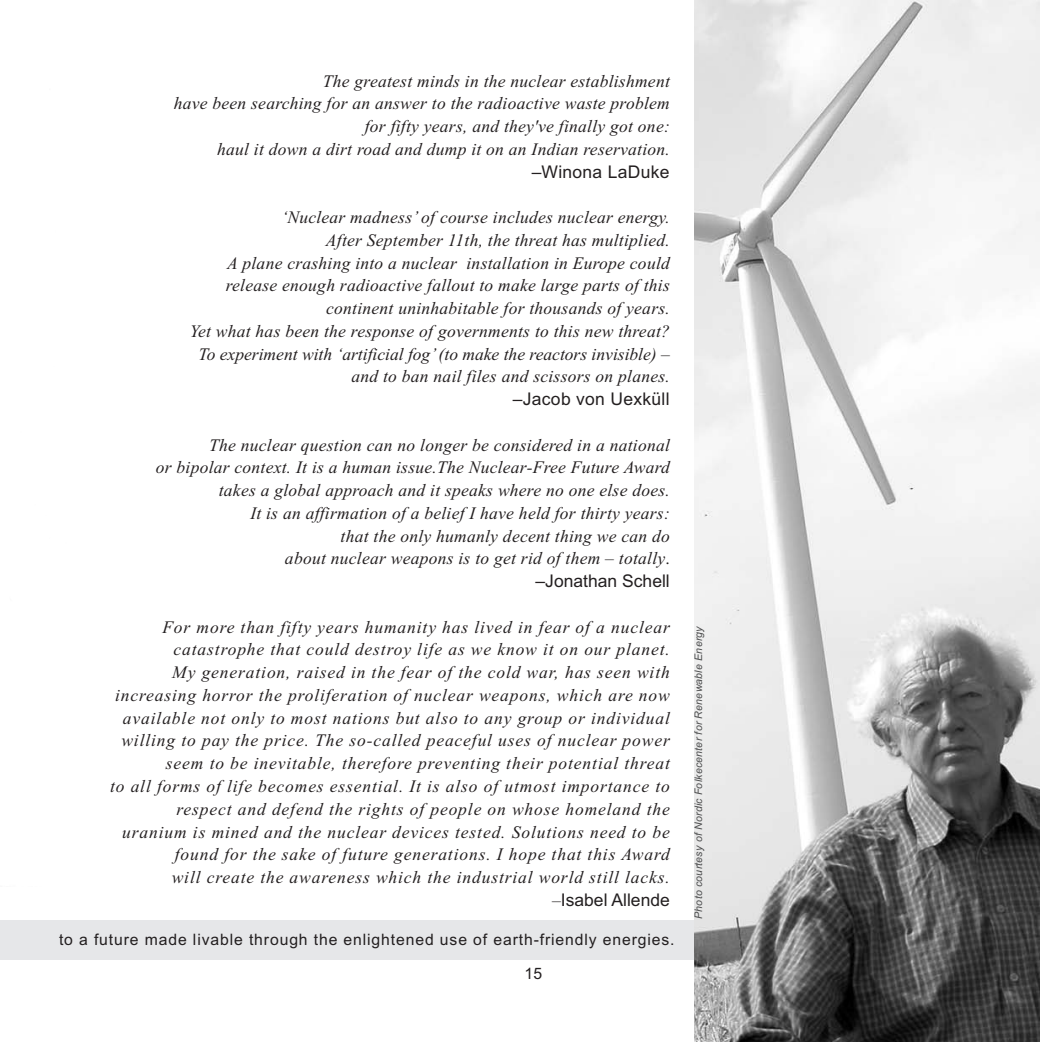
<style>
.page{position:relative;width:1042px;height:1042px;background:#fff}
.page>*{position:absolute;margin:0;border:0;box-sizing:border-box;transform-origin:0 0}
.t1{font:italic 17.5px/22.8px "Times New Roman";letter-spacing:.015em;color:#231f20;text-align:right}
.t2{font:italic 17.5px/22.8px "Times New Roman";letter-spacing:.05em;color:#231f20;text-align:right}
.t3{font:15.75px/33.8px "Arial";letter-spacing:.055em;color:#231f20}
.t4{font:italic 10.5px "Arial";letter-spacing:.02em;color:#4b4c4d}
.s1{font-family:"Arial"}
.s2{font-family:"Arial";font-style:normal}
.s3{font-style:normal}
</style>
<div class="page">
<div style="left:0;top:919px;width:723px;height:40px;background:#e6e7e9"></div>
<img style="left:694px;top:0;width:346px;height:1042px">
<p class="t1" style="left:174px;top:69px;width:498px">The greatest minds in the nuclear establishment<br>have been searching for an answer to the radioactive waste problem for fifty years, and they've finally got one:<br>haul it down a dirt road and dump it on an Indian reservation. <span class="s1">–</span><span class="s2">Winona LaDuke</span></p>
<p class="t1" style="left:190px;top:206px;width:482px">‘Nuclear madness’ of course includes nuclear energy.<br>After September 11th, the threat has multiplied.<br>A plane crashing into a nuclear installation in Europe could release enough radioactive fallout to make large parts of this continent uninhabitable for thousands of years.<br>Yet what has been the response of governments to this new threat?<br>To experiment with ‘artificial fog’ (to make the reactors invisible) – and to ban nail files and scissors on planes.<br><span class="s2">–Jacob von Uexküll</span></p>
<p class="t1" style="left:156px;top:433px;width:515px">The nuclear question can no longer be considered in a national<br>or bipolar context. It is a human issue.The Nuclear-Free Future Award takes a global approach and it speaks where no one else does.<br>It is an affirmation of a belief I have held for thirty years:<br>that the only humanly decent thing we can do<br>about nuclear weapons is to get rid of them – totally<span class="s3">.<br></span><span class="s2">–Jonathan Schell</span></p>
<p class="t2" style="left:110px;top:615px;width:561px">For more than fifty years humanity has lived in fear of a nuclear catastrophe that could destroy life as we know it on our planet.<br>My generation, raised in the fear of the cold war, has seen with increasing horror the proliferation of nuclear weapons, which are now available not only to most nations but also to any group or individual willing to pay the price. The so-called peaceful uses of nuclear power seem to be inevitable, therefore preventing their potential threat<br>to all forms of life becomes essential. It is also of utmost importance to respect and defend the rights of people on whose homeland the uranium is mined and the nuclear devices tested. Solutions need to be found for the sake of future generations. I hope that this Award<br>will create the awareness which the industrial world still lacks.<br>–<span class="s2">Isabel Allende</span></p>
<p class="t3" style="left:525px;top:923px;width:151px;text-indent:-466px">to a future made livable through the enlightened use of earth-friendly energies.<br>15</p>
<p class="t4" style="left:692px;top:919px;width:295px;rotate:-90deg">Photo courtesy of Nordic Folkecenter for Renewable Energy</p>
</div>
